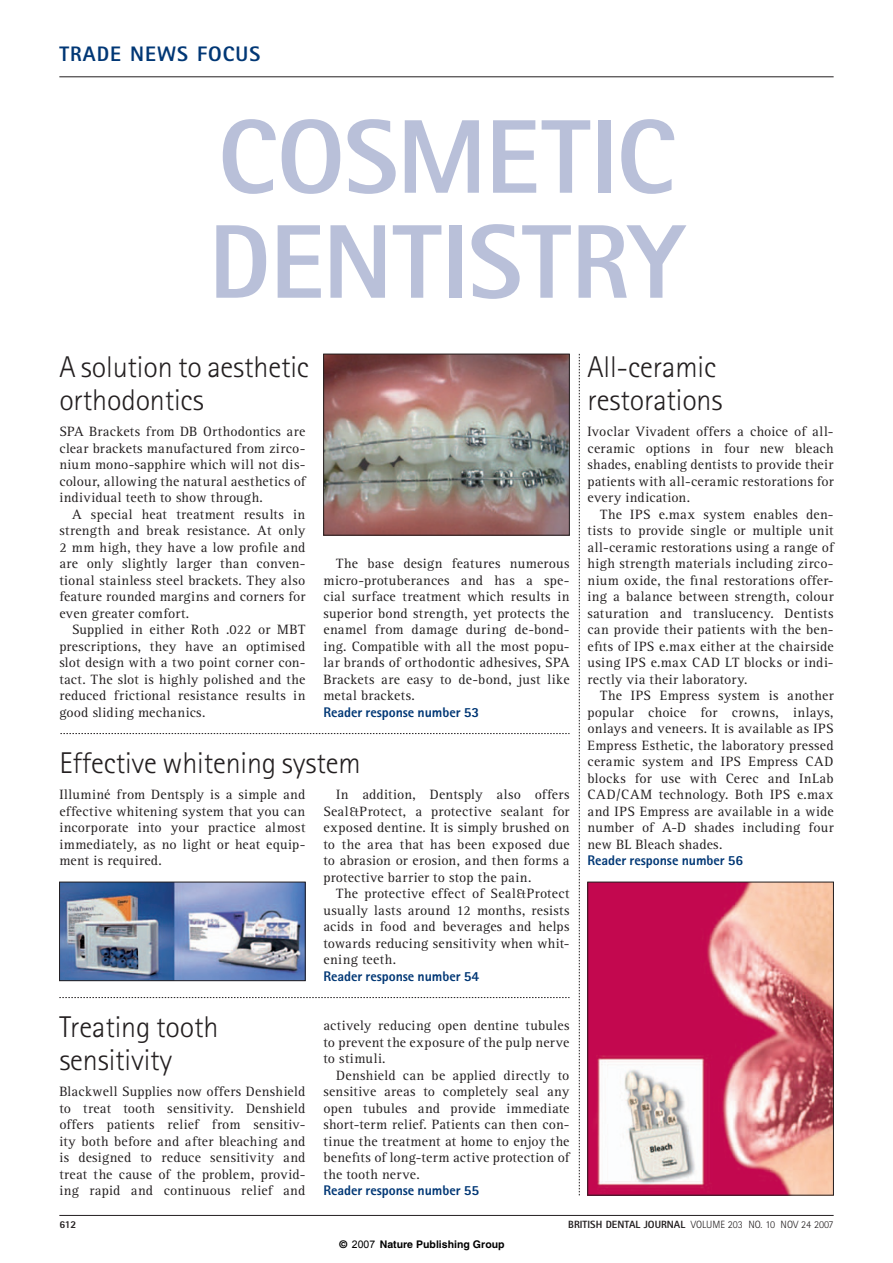
<style>
.page{position:relative;width:893px;height:1263px;background:#fff}
.page>*{position:absolute;margin:0;border:0;box-sizing:border-box;transform-origin:0 0}
.t1{font:800 105px/105px "Rotis Sans Serif";letter-spacing:-.01em;color:#b9c0d9}
.t2{font:300 30px/33px "Rotis Sans Serif";letter-spacing:-.005em;color:#231f20}
.t3{font:800 21px "Rotis Sans Serif";letter-spacing:.05em;color:#013775}
.t4{font:13.95px/16.5px "Rotis Serif";letter-spacing:.02em;color:#231f20;text-align:justify}
.t5{font:800 13.95px "Rotis Sans Serif";letter-spacing:-.005em;color:#013775}
.t6{font:300 10.5px "Rotis Sans Serif";color:#231f20}
.t7{font:700 10.5px "Helvetica";color:#000}
.t8{font:800 10.5px "Rotis Sans Serif";color:#231f20}
.s1{font-family:"Rotis Sans Serif";font-weight:800;color:#013775}
.s2{font-weight:800}
.s3{font-family:"Arial";font-weight:400}
</style>
<div class="page">
<img style="left:325px;top:356px;width:242px;height:177px">
<div style="left:323px;top:354px;width:246px;height:181px;border:1px solid #231f20"></div>
<svg style="left:60px;top:733px;width:509px;height:1px"></svg>
<svg style="left:59px;top:997px;width:510px;height:1px"></svg>
<svg style="left:579px;top:354px;width:1px;height:841px"></svg>
<hr style="left:59px;top:77px;width:774px;height:1px;background:#231f20">
<hr style="left:59px;top:1215px;width:774px;height:1px;background:#231f20">
<img style="left:589px;top:884px;width:242px;height:309px">
<img style="left:61px;top:884px;width:242px;height:95px">
<div style="left:59px;top:882px;width:246px;height:99px;border:1px solid #231f20"></div>
<p class="t3" style="left:59px;top:47px;width:202px">TRADE NEWS FOCUS</p>
<p class="t1" style="left:208px;top:115px;width:477px">COSMETIC<br>DENTISTRY</p>
<p class="t2" style="left:59px;top:353px;width:251px">A solution to aesthetic orthodontics</p>
<p class="t4" style="left:59px;top:425px;width:247px">SPA Brackets from DB Orthodontics are</p>
<p class="t4" style="left:59px;top:441px;width:247px">clear brackets manufactured from zirco-</p>
<p class="t4" style="left:59px;top:458px;width:247px">nium mono-sapphire which will not dis-</p>
<p class="t4" style="left:59px;top:474px;width:247px">colour, allowing the natural aesthetics of</p>
<p class="t4" style="left:59px;top:491px;width:205px">individual teeth to show through.</p>
<p class="t4" style="left:72px;top:507px;width:235px">A special heat treatment results in</p>
<p class="t4" style="left:59px;top:524px;width:247px">strength and break resistance. At only</p>
<p class="t4" style="left:59px;top:540px;width:247px">2 mm high, they have a low profile and</p>
<p class="t4" style="left:59px;top:557px;width:248px">are only slightly larger than conven-</p>
<p class="t4" style="left:59px;top:573px;width:247px">tional stainless steel brackets. They also</p>
<p class="t4" style="left:59px;top:590px;width:247px">feature rounded margins and corners for</p>
<p class="t4" style="left:59px;top:606px;width:131px">even greater comfort.</p>
<p class="t4" style="left:72px;top:623px;width:235px">Supplied in either Roth .022 or MBT</p>
<p class="t4" style="left:59px;top:639px;width:247px">prescriptions, they have an optimised</p>
<p class="t4" style="left:59px;top:656px;width:247px">slot design with a two point corner con-</p>
<p class="t4" style="left:59px;top:672px;width:247px">tact. The slot is highly polished and the</p>
<p class="t4" style="left:59px;top:689px;width:247px">reduced frictional resistance results in</p>
<p class="t4" style="left:59px;top:705px;width:148px">good sliding mechanics.</p>
<p class="t4" style="left:323px;top:557px;width:248px;text-align:left;text-indent:13px">The base design features numerous micro-protuberances and has a spe&shy;cial surface treatment which results in superior bond strength, yet protects the enamel from damage during de-bond&shy;ing. Compatible with all the most popu&shy;lar brands of orthodontic adhesives, SPA Brackets are easy to de-bond, just like metal brackets.<br><span class="s1">Reader response number 53</span></p>
<p class="t2" style="left:59px;top:749px;width:303px">Effective whitening system</p>
<p class="t4" style="left:59px;top:788px;width:247px">Illuminé from Dentsply is a simple and effective whitening system that you can incorporate into your practice almost immediately, as no light or heat equip&shy;ment is required.</p>
<p class="t4" style="left:336px;top:788px;width:235px">In addition, Dentsply also offers</p>
<p class="t4" style="left:323px;top:804px;width:247px">Seal&amp;Protect, a protective sealant for</p>
<p class="t4" style="left:323px;top:821px;width:247px">exposed dentine. It is simply brushed on</p>
<p class="t4" style="left:323px;top:837px;width:247px">to the area that has been exposed due</p>
<p class="t4" style="left:323px;top:854px;width:247px">to abrasion or erosion, and then forms a</p>
<p class="t4" style="left:323px;top:870px;width:209px">protective barrier to stop the pain.</p>
<p class="t4" style="left:336px;top:887px;width:235px">The protective effect of Seal&amp;Protect</p>
<p class="t4" style="left:323px;top:903px;width:247px">usually lasts around 12 months, resists</p>
<p class="t4" style="left:323px;top:920px;width:247px">acids in food and beverages and helps</p>
<p class="t4" style="left:323px;top:936px;width:247px">towards reducing sensitivity when whit-</p>
<p class="t4" style="left:323px;top:953px;width:74px">ening teeth.</p>
<p class="t5" style="left:323px;top:971px;width:157px">Reader response number 54</p>
<p class="t2" style="left:59px;top:1013px;width:160px">Treating tooth sensitivity</p>
<p class="t4" style="left:59px;top:1085px;width:247px">Blackwell Supplies now offers Denshield to treat tooth sensitivity. Denshield offers patients relief from sensitiv&shy;ity both before and after bleaching and is designed to reduce sensitivity and treat the cause of the problem, provid&shy;ing rapid and continuous relief and</p>
<p class="t4" style="left:323px;top:1019px;width:247px">actively reducing open dentine tubules</p>
<p class="t4" style="left:323px;top:1035px;width:247px">to prevent the exposure of the pulp nerve</p>
<p class="t4" style="left:323px;top:1052px;width:64px">to stimuli.</p>
<p class="t4" style="left:336px;top:1068px;width:235px">Denshield can be applied directly to</p>
<p class="t4" style="left:323px;top:1085px;width:247px">sensitive areas to completely seal any</p>
<p class="t4" style="left:323px;top:1101px;width:247px">open tubules and provide immediate</p>
<p class="t4" style="left:323px;top:1118px;width:248px">short-term relief. Patients can then con-</p>
<p class="t4" style="left:323px;top:1134px;width:247px">tinue the treatment at home to enjoy the</p>
<p class="t4" style="left:323px;top:1151px;width:247px">benefits of long-term active protection of</p>
<p class="t4" style="left:323px;top:1167px;width:98px">the tooth nerve.</p>
<p class="t5" style="left:323px;top:1186px;width:157px">Reader response number 55</p>
<p class="t2" style="left:587px;top:353px;width:136px">All-ceramic restorations</p>
<p class="t4" style="left:587px;top:425px;width:247px">Ivoclar Vivadent offers a choice of all-</p>
<p class="t4" style="left:587px;top:441px;width:247px">ceramic options in four new bleach</p>
<p class="t4" style="left:587px;top:458px;width:247px">shades, enabling dentists to provide their</p>
<p class="t4" style="left:587px;top:474px;width:247px">patients with all-ceramic restorations for</p>
<p class="t4" style="left:587px;top:491px;width:104px">every indication.</p>
<p class="t4" style="left:600px;top:507px;width:235px">The IPS e.max system enables den-</p>
<p class="t4" style="left:587px;top:524px;width:247px">tists to provide single or multiple unit</p>
<p class="t4" style="left:587px;top:540px;width:247px">all-ceramic restorations using a range of</p>
<p class="t4" style="left:587px;top:557px;width:247px">high strength materials including zirco-</p>
<p class="t4" style="left:587px;top:573px;width:247px">nium oxide, the final restorations offer-</p>
<p class="t4" style="left:587px;top:590px;width:247px">ing a balance between strength, colour</p>
<p class="t4" style="left:587px;top:606px;width:247px">saturation and translucency. Dentists</p>
<p class="t4" style="left:587px;top:623px;width:247px">can provide their patients with the ben-</p>
<p class="t4" style="left:587px;top:639px;width:247px">efits of IPS e.max either at the chairside</p>
<p class="t4" style="left:587px;top:656px;width:247px">using IPS e.max CAD LT blocks or indi-</p>
<p class="t4" style="left:587px;top:672px;width:161px">rectly via their laboratory.</p>
<p class="t4" style="left:600px;top:689px;width:235px">The IPS Empress system is another</p>
<p class="t4" style="left:587px;top:705px;width:247px">popular choice for crowns, inlays,</p>
<p class="t4" style="left:587px;top:722px;width:247px">onlays and veneers. It is available as IPS</p>
<p class="t4" style="left:587px;top:738px;width:247px">Empress Esthetic, the laboratory pressed</p>
<p class="t4" style="left:587px;top:755px;width:247px">ceramic system and IPS Empress CAD</p>
<p class="t4" style="left:587px;top:771px;width:247px">blocks for use with Cerec and InLab</p>
<p class="t4" style="left:587px;top:788px;width:247px">CAD/CAM technology. Both IPS e.max</p>
<p class="t4" style="left:587px;top:804px;width:247px">and IPS Empress are available in a wide</p>
<p class="t4" style="left:587px;top:821px;width:247px">number of A-D shades including four</p>
<p class="t4" style="left:587px;top:837px;width:136px">new BL Bleach shades.</p>
<p class="t5" style="left:587px;top:856px;width:157px">Reader response number 56</p>
<p class="t8" style="left:59px;top:1221px;width:19px">612</p>
<p class="t6" style="left:568px;top:1221px;width:267px"><span class="s2">BRITISH DENTAL JOURNAL</span> VOLUME 203 NO. 10 NOV 24 2007</p>
<p class="t7" style="left:339px;top:1238px;width:166px">© <span class="s3">2007</span> Nature Publishing Group</p>
</div>
